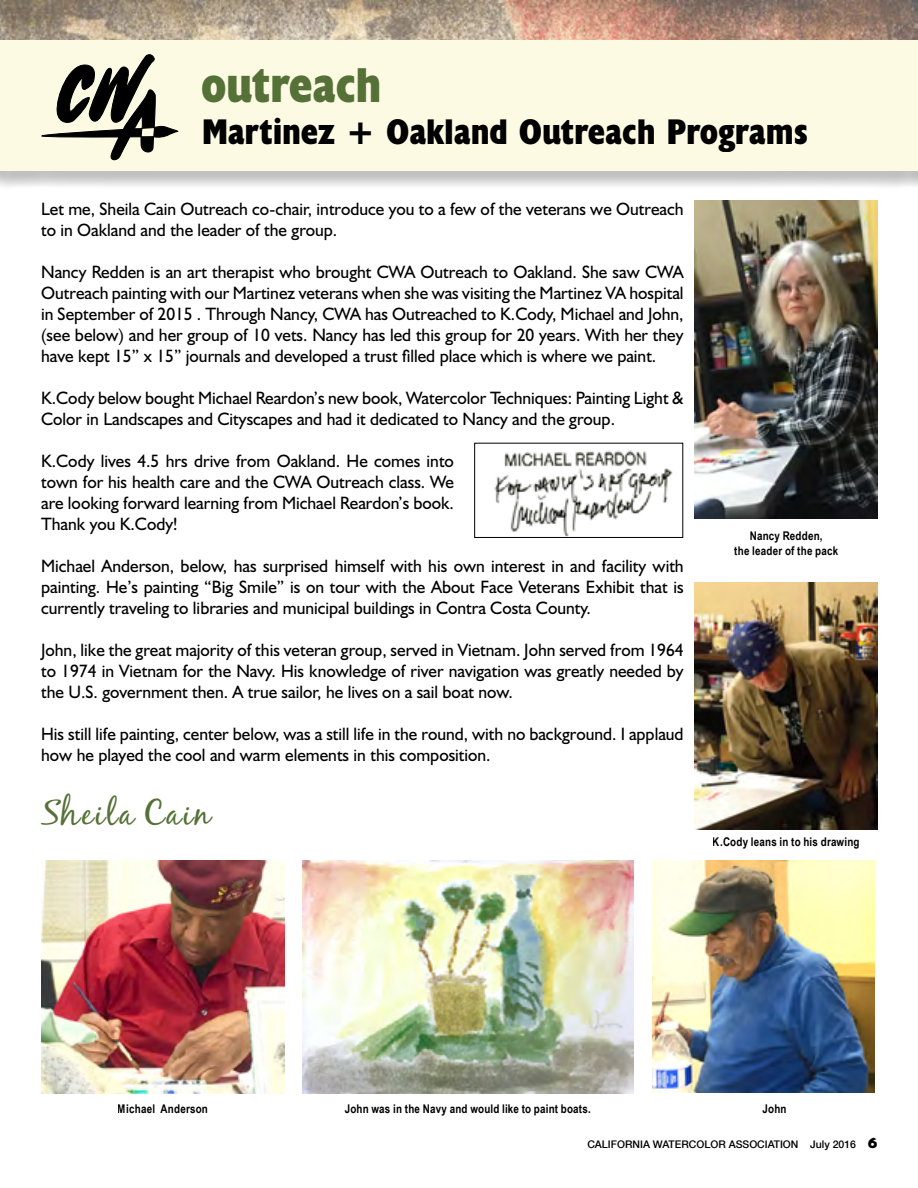
<style>
.page{position:relative;width:918px;height:1188px;background:#fff}
.page>*{position:absolute;margin:0;border:0;box-sizing:border-box;transform-origin:0 0}
.t1{font:700 condensed 49.5px "Humanist 521 BT Xtra";letter-spacing:-.005em;color:#557137}
.t2{font:700 condensed 36px "Humanist 521 BT Xtra";letter-spacing:-.005em;color:#000}
.t3{font:34.5px "Black Jack";letter-spacing:.065em;color:#557137}
.t4{font:18px/21px "Humanist 521 BT";color:#000;text-align:justify}
.t5{font:700 12px/15px "Arial Narrow";letter-spacing:.015em;color:#000;text-align:center}
.t6{font:500 10.5px "Helvetica Neue";color:#000}
.s1{font-family:"Humanist 521 BT";font-weight:800;font-size:15px}
</style>
<div class="page">
<img style="left:0;top:0;width:918px;height:40px">
<div style="left:0;top:43px;width:918px;height:147px;background:#000;opacity:.25"></div>
<div style="left:0;top:40px;width:918px;height:131px;background:#fcfae3"></div>
<svg style="left:41px;top:54px;width:137px;height:106px"></svg>
<img style="left:494px;top:450px;width:179px;height:86px">
<div style="left:474px;top:443px;width:209px;height:95px;border:1px solid #000"></div>
<img style="left:302px;top:861px;width:332px;height:232px">
<img style="left:653px;top:861px;width:222px;height:231px">
<img style="left:41px;top:861px;width:244px;height:232px">
<img style="left:695px;top:201px;width:183px;height:317px">
<img style="left:695px;top:583px;width:183px;height:246px">
<h1 class="t1" style="left:201px;top:54px;width:182px">outreach</h1>
<h2 class="t2" style="left:201px;top:109px;width:608px">Martinez + Oakland Outreach Programs</h2>
<p class="t4" style="left:41px;top:198px;width:644px">Let me, Sheila Cain Outreach co-chair, introduce you to a few of the veterans we Outreach to in Oakland and the leader of the group.</p>
<p class="t4" style="left:41px;top:261px;width:644px">Nancy Redden is an art therapist who brought CWA Outreach to Oakland. She saw CWA Outreach painting with our Martinez veterans when she was visiting the Martinez VA hospital in September of 2015 . Through Nancy, CWA has Outreached to K.Cody, Michael and John, (see below) and her group of 10 vets. Nancy has led this group for 20 years. With her they have kept 15” x 15” journals and developed a trust filled place which is where we paint.</p>
<p class="t4" style="left:41px;top:387px;width:644px">K.Cody below bought Michael Reardon’s new book, Watercolor Techniques: Painting Light &amp;<br>Color in Landscapes and Cityscapes and had it dedicated to Nancy and the group.</p>
<p class="t4" style="left:41px;top:450px;width:414px">K.Cody lives 4.5 hrs drive from Oakland. He comes into town for his health care and the CWA Outreach class. We are looking forward learning from Michael Reardon’s book.<br>Thank you K.Cody!</p>
<p class="t4" style="left:41px;top:555px;width:644px">Michael Anderson, below, has surprised himself with his own interest in and facility with painting. He’s painting “Big Smile” is on tour with the About Face Veterans Exhibit that is currently traveling to libraries and municipal buildings in Contra Costa County.</p>
<p class="t4" style="left:41px;top:639px;width:644px">John, like the great majority of this veteran group, served in Vietnam. John served from 1964 to 1974 in Vietnam for the Navy. His knowledge of river navigation was greatly needed by the U.S. government then. A true sailor, he lives on a sail boat now.</p>
<p class="t4" style="left:41px;top:723px;width:644px">His still life painting, center below, was a still life in the round, with no background. I applaud how he played the cool and warm elements in this composition.</p>
<h3 class="t3" style="left:41px;top:792px;width:171px">Sheila Cain</h3>
<p class="t5" style="left:734px;top:529px;width:105px">Nancy Redden,<br>the leader of the pack</p>
<p class="t5" style="left:713px;top:834px;width:148px">K.Cody leans in to his drawing</p>
<p class="t5" style="left:118px;top:1101px;width:92px">Michael Anderson</p>
<p class="t5" style="left:345px;top:1101px;width:248px">John was in the Navy and would like to paint boats.</p>
<p class="t5" style="left:763px;top:1101px;width:26px">John</p>
<p class="t6" style="left:587px;top:1135px;width:292px">CALIFORNIA WATERCOLOR ASSOCIATION July 2016 <span class="s1">6</span></p>
</div>
